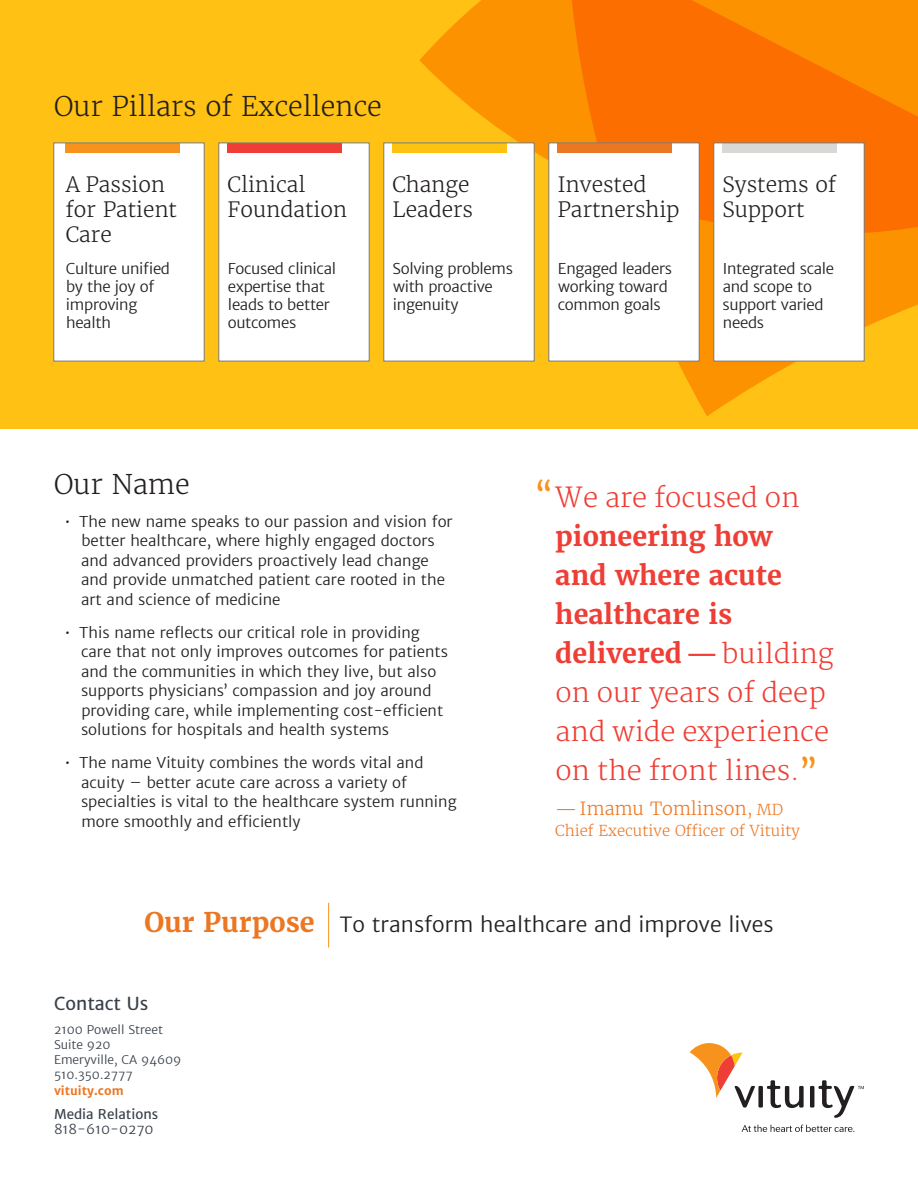
<style>
.page{position:relative;width:918px;height:1188px;background:#fff}
.page>*{position:absolute;margin:0;border:0;box-sizing:border-box;transform-origin:0 0}
.t1{font:300 27px/39px "Merriweather";color:#ee3e35}
.t2{font:300 27px "Merriweather";color:#231f20}
.t3{font:700 27px "Merriweather";color:#f7931d}
.t4{font:300 21px/25.2px "Merriweather";color:#231f20}
.t5{font:300 21px "Merriweather Sans";color:#231f20}
.t6{font:300 18px "Merriweather";color:#ec7723}
.t7{font:18px "Merriweather Sans";color:#39404a}
.t8{font:300 15px/19.5px "Merriweather Sans";color:#231f20}
.t9{font:300 15px/18px "Merriweather Sans";letter-spacing:-.02em;color:#231f20}
.t10{font:300 15px "Merriweather";color:#ec7723}
.t11{font:13.5px "Merriweather Sans";color:#39404a}
.t12{font:300 13.5px "Merriweather Sans";color:#39404a}
.t13{font:300 12px/15px "Merriweather Sans";color:#39404a}
.t14{font:700 12px "Merriweather Sans";color:#ec7723}
.s1{font-weight:700}
.s2{font-weight:400}
.s3{font-weight:700;color:#f7931d}
.s4{font-size:15px}
.s5{font-family:"Merriweather";font-weight:700;font-size:27px;color:#ec7723}
</style>
<div class="page">
<div style="left:0;top:0;width:918px;height:428px;background:#fec114"></div>
<svg style="left:567px;top:234px;width:351px;height:182px;background:#fcb00e"></svg>
<svg style="left:419px;top:0;width:499px;height:234px;background:#fc8302"></svg>
<hr style="left:328px;top:903px;width:1px;height:44px;background:#f7931d">
<svg style="left:713px;top:143px;width:152px;height:218px"></svg>
<svg style="left:548px;top:143px;width:152px;height:218px"></svg>
<svg style="left:383px;top:143px;width:152px;height:218px"></svg>
<svg style="left:218px;top:143px;width:152px;height:218px"></svg>
<svg style="left:53px;top:143px;width:152px;height:218px"></svg>
<svg style="left:742px;top:1125px;width:112px;height:7px"></svg>
<div style="left:758px;top:1086px;width:5px;height:22px;background:#231f20;border-radius:2px"></div>
<svg style="left:767px;top:1080px;width:37px;height:28px"></svg>
<hr style="left:810px;top:1086px;width:4px;height:22px;background:#231f20;border-radius:2px">
<svg style="left:818px;top:1080px;width:46px;height:38px"></svg>
<svg style="left:690px;top:1043px;width:65px;height:65px"></svg>
<h1 class="t2" style="left:54px;top:89px;width:329px">Our Pillars of Excellence</h1>
<h2 class="t4" style="left:66px;top:172px;width:113px">A Passion for Patient<br>Care</h2>
<h2 class="t4" style="left:228px;top:172px;width:121px">Clinical<br>Foundation</h2>
<h2 class="t4" style="left:393px;top:172px;width:82px">Change<br>Leaders</h2>
<h2 class="t4" style="left:558px;top:172px;width:123px">Invested<br>Partnership</h2>
<h2 class="t4" style="left:723px;top:172px;width:115px">Systems of<br>Support</h2>
<p class="t9" style="left:66px;top:260px;width:106px">Culture unified by the joy of improving health</p>
<p class="t9" style="left:228px;top:260px;width:110px">Focused clinical expertise that leads to better outcomes</p>
<p class="t9" style="left:393px;top:260px;width:122px">Solving problems with proactive ingenuity</p>
<p class="t9" style="left:558px;top:260px;width:116px">Engaged leaders working toward common goals</p>
<p class="t9" style="left:723px;top:260px;width:113px">Integrated scale and scope to support varied needs</p>
<h1 class="t2" style="left:54px;top:467px;width:137px">Our Name</h1>
<h1 class="t3" style="left:535px;top:475px;width:19px">“</h1>
<p class="t8" style="left:81px;top:512px;width:373px;text-indent:-17px">• The new name speaks to our passion and vision for better healthcare, where highly engaged doctors and advanced providers proactively lead change and provide unmatched patient care rooted in the art and science of medicine</p>
<p class="t8" style="left:81px;top:623px;width:368px;text-indent:-17px">• This name reflects our critical role in providing care that not only improves outcomes for patients and the communities in which they live, but also supports physicians’ compassion and joy around providing care, while implementing cost-efficient solutions for hospitals and health systems</p>
<p class="t8" style="left:81px;top:753px;width:377px;text-indent:-17px">• The name Vituity combines the words vital and acuity – better acute care across a variety of specialties is vital to the healthcare system running more smoothly and efficiently</p>
<h1 class="t1" style="left:555px;top:479px;width:246px">We are focused on</h1>
<h1 class="t1" style="left:555px;top:518px;width:280px"><span class="s1">pioneering how<br>and where acute healthcare is delivered</span><span class="s2">—</span>building on our years of deep and wide experience on the front lines.<span class="s3">”</span></h1>
<p class="t6" style="left:555px;top:797px;width:229px">—Imamu Tomlinson, <span class="s4">MD</span></p>
<p class="t10" style="left:555px;top:821px;width:246px">Chief Executive Officer of Vituity</p>
<h2 class="t5" style="left:144px;top:911px;width:631px"><span class="s5">Our Purpose</span> To transform healthcare and improve lives</h2>
<p class="t7" style="left:54px;top:992px;width:96px">Contact Us</p>
<p class="t13" style="left:54px;top:1022px;width:129px">2100 Powell Street<br>Suite 920<br>Emeryville, CA 94609<br>510.350.2777</p>
<p class="t14" style="left:54px;top:1083px;width:71px">vituity.com</p>
<p class="t11" style="left:54px;top:1106px;width:106px">Media Relations</p>
<p class="t12" style="left:54px;top:1121px;width:101px">818-610-0270</p>
</div>
